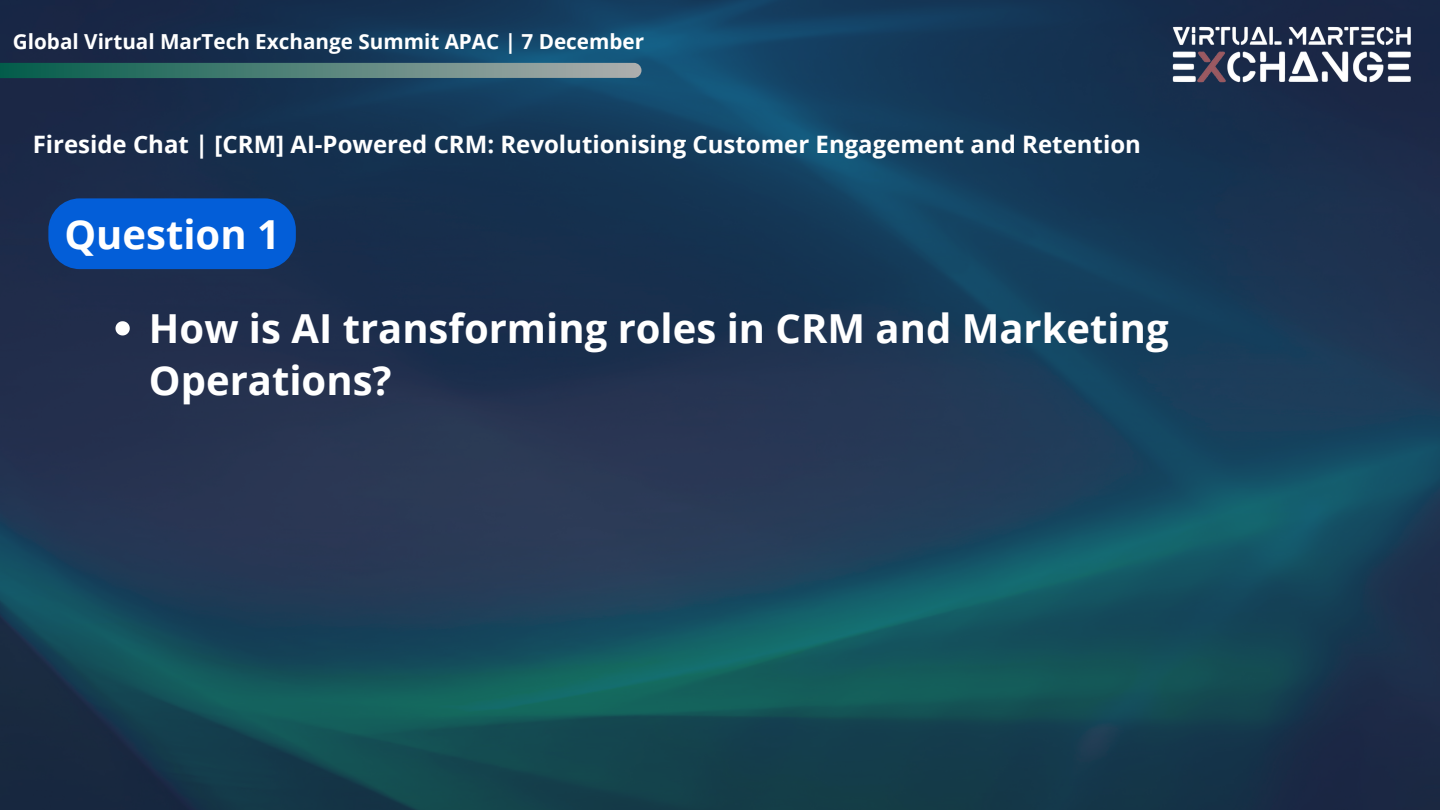
<style>
.page{position:relative;width:1440px;height:810px;background:#fff}
.page>*{position:absolute;margin:0;border:0;box-sizing:border-box;transform-origin:0 0}
.t1{font:700 40px/52.5px "Open Sans";color:#fff}
.t2{font:700 24px "Open Sans";color:#fff}
.t3{font:700 20.7px "Open Sans";color:#fff}
</style>
<div class="page">
<img style="left:0;top:0;width:1440px;height:810px">
<img style="left:1168px;top:19px;width:247px;height:71px">
<svg style="left:0;top:63px;width:642px;height:15px;background:#57847c"></svg>
<svg style="left:116px;top:321px;width:14px;height:14px"></svg>
<div style="left:48px;top:198px;width:248px;height:71px;background:#035ed8"></div>
<p class="t3" style="left:13px;top:27px;width:633px">Global Virtual MarTech Exchange Summit APAC | 7 December</p>
<p class="t2" style="left:33px;top:127px;width:1110px">Fireside Chat | [CRM] AI-Powered CRM: Revolutionising Customer Engagement and Retention</p>
<p class="t1" style="left:64px;top:207px;width:217px">Question 1</p>
<p class="t1" style="left:149px;top:301px;width:1021px">How is AI transforming roles in CRM and Marketing<br>Operations?</p>
</div>
